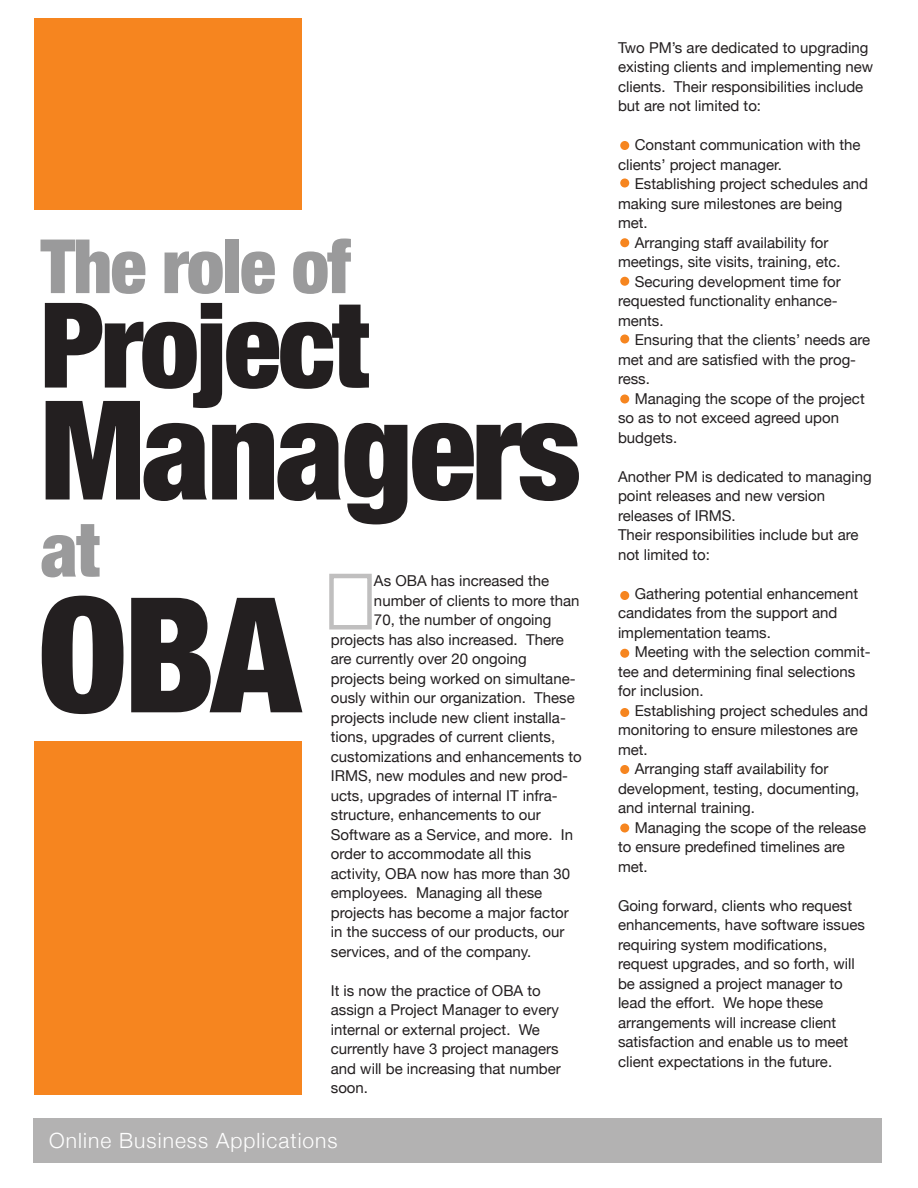
<style>
.page{position:relative;width:918px;height:1188px;background:#fff}
.page>*{position:absolute;margin:0;border:0;box-sizing:border-box;transform-origin:0 0}
.t1{font:900 condensed 160.35px "Helvetica Neue";color:#231f20}
.t2{font:900 condensed 138px "Helvetica Neue";letter-spacing:-.025em;color:#231f20}
.t3{font:900 condensed 118.5px "Helvetica Neue";letter-spacing:-.025em;color:#231f20}
.t4{font:900 condensed 75px "Helvetica Neue";letter-spacing:-.025em;color:#9a9a9b}
.t5{font:300 21px "Helvetica Neue";letter-spacing:.05em;color:#fff}
.t6{font:15px/19.5px "Helvetica Neue";color:#231f20}
</style>
<div class="page">
<div style="left:33px;top:1118px;width:849px;height:44px;background:#b3b2b2"></div>
<div style="left:34px;top:741px;width:268px;height:354px;background:#f6851f"></div>
<div style="left:34px;top:18px;width:268px;height:192px;background:#f6851f"></div>
<div style="left:620px;top:141px;width:9px;height:9px;background:#f6851f;border-radius:50%"></div>
<div style="left:620px;top:178px;width:9px;height:10px;background:#f6851f;border-radius:50%"></div>
<div style="left:620px;top:238px;width:9px;height:9px;background:#f6851f;border-radius:50%"></div>
<div style="left:620px;top:277px;width:9px;height:9px;background:#f6851f;border-radius:50%"></div>
<div style="left:620px;top:334px;width:9px;height:10px;background:#f6851f;border-radius:50%"></div>
<div style="left:620px;top:394px;width:9px;height:10px;background:#f6851f;border-radius:50%"></div>
<div style="left:620px;top:591px;width:9px;height:9px;background:#f6851f;border-radius:50%"></div>
<div style="left:620px;top:649px;width:9px;height:9px;background:#f6851f;border-radius:50%"></div>
<div style="left:620px;top:708px;width:9px;height:9px;background:#f6851f;border-radius:50%"></div>
<div style="left:620px;top:765px;width:9px;height:9px;background:#f6851f;border-radius:50%"></div>
<div style="left:620px;top:824px;width:9px;height:8px;background:#f6851f;border-radius:50%"></div>
<div style="left:329px;top:574px;width:43px;height:56px;border:4px solid #c0bfbf"></div>
<h3 class="t4" style="left:40px;top:220px;width:312px">The role of</h3>
<h3 class="t3" style="left:40px;top:272px;width:330px">Project</h3>
<h2 class="t2" style="left:40px;top:365px;width:542px">Managers</h2>
<h3 class="t4" style="left:40px;top:504px;width:61px">at</h3>
<h1 class="t1" style="left:38px;top:556px;width:264px">OBA</h1>
<p class="t6" style="left:374px;top:571px;width:177px">As OBA has increased the</p>
<p class="t6" style="left:374px;top:590px;width:207px">number of clients to more than</p>
<p class="t6" style="left:374px;top:610px;width:179px">70, the number of ongoing</p>
<p class="t6" style="left:331px;top:629px;width:235px">projects has also increased. There</p>
<p class="t6" style="left:331px;top:649px;width:197px">are currently over 20 ongoing</p>
<p class="t6" style="left:331px;top:668px;width:246px">projects being worked on simultane-</p>
<p class="t6" style="left:331px;top:688px;width:246px">ously within our organization. These</p>
<p class="t6" style="left:331px;top:707px;width:237px">projects include new client installa-</p>
<p class="t6" style="left:331px;top:727px;width:226px">tions, upgrades of current clients,</p>
<p class="t6" style="left:331px;top:746px;width:252px">customizations and enhancements to</p>
<p class="t6" style="left:331px;top:766px;width:239px">IRMS, new modules and new prod-</p>
<p class="t6" style="left:331px;top:785px;width:228px">ucts, upgrades of internal IT infra-</p>
<p class="t6" style="left:331px;top:805px;width:212px">structure, enhancements to our</p>
<p class="t6" style="left:331px;top:824px;width:244px">Software as a Service, and more. In</p>
<p class="t6" style="left:331px;top:844px;width:202px">order to accommodate all this</p>
<p class="t6" style="left:331px;top:863px;width:241px">activity, OBA now has more than 30</p>
<p class="t6" style="left:331px;top:883px;width:213px">employees. Managing all these</p>
<p class="t6" style="left:331px;top:902px;width:239px">projects has become a major factor</p>
<p class="t6" style="left:331px;top:922px;width:235px">in the success of our products, our</p>
<p class="t6" style="left:331px;top:941px;width:202px">services, and of the company.</p>
<p class="t6" style="left:331px;top:980px;width:232px">It is now the practice of OBA to assign a Project Manager to every internal or external project. We currently have 3 project managers and will be increasing that number soon.</p>
<h3 class="t5" style="left:49px;top:1127px;width:290px">Online Business Applications</h3>
<p class="t6" style="left:618px;top:37px;width:257px">Two PM’s are dedicated to upgrading existing clients and implementing new clients. Their responsibilities include but are not limited to:</p>
<p class="t6" style="left:618px;top:135px;width:244px;text-indent:17px">Constant communication with the clients’ project manager.</p>
<p class="t6" style="left:635px;top:174px;width:235px">Establishing project schedules and</p>
<p class="t6" style="left:618px;top:193px;width:226px">making sure milestones are being</p>
<p class="t6" style="left:618px;top:213px;width:31px">met.</p>
<p class="t6" style="left:635px;top:232px;width:195px">Arranging staff availability for</p>
<p class="t6" style="left:618px;top:252px;width:224px">meetings, site visits, training, etc.</p>
<p class="t6" style="left:635px;top:271px;width:208px">Securing development time for</p>
<p class="t6" style="left:618px;top:291px;width:221px">requested functionality enhance-</p>
<p class="t6" style="left:618px;top:310px;width:47px">ments.</p>
<p class="t6" style="left:635px;top:330px;width:237px">Ensuring that the clients’ needs are</p>
<p class="t6" style="left:618px;top:349px;width:240px">met and are satisfied with the prog-</p>
<p class="t6" style="left:618px;top:369px;width:33px">ress.</p>
<p class="t6" style="left:635px;top:388px;width:232px">Managing the scope of the project</p>
<p class="t6" style="left:618px;top:408px;width:223px">so as to not exceed agreed upon</p>
<p class="t6" style="left:618px;top:427px;width:61px">budgets.</p>
<p class="t6" style="left:618px;top:466px;width:255px">Another PM is dedicated to managing point releases and new version releases of IRMS.<br>Their responsibilities include but are not limited to:</p>
<p class="t6" style="left:618px;top:583px;width:242px;text-indent:17px">Gathering potential enhancement candidates from the support and implementation teams.</p>
<p class="t6" style="left:618px;top:642px;width:254px;text-indent:17px">Meeting with the selection commit&shy;tee and determining final selections for inclusion.</p>
<p class="t6" style="left:635px;top:700px;width:235px">Establishing project schedules and</p>
<p class="t6" style="left:618px;top:720px;width:241px">monitoring to ensure milestones are</p>
<p class="t6" style="left:618px;top:739px;width:31px">met.</p>
<p class="t6" style="left:635px;top:759px;width:195px">Arranging staff availability for</p>
<p class="t6" style="left:618px;top:778px;width:243px">development, testing, documenting,</p>
<p class="t6" style="left:618px;top:798px;width:138px">and internal training.</p>
<p class="t6" style="left:635px;top:817px;width:233px">Managing the scope of the release</p>
<p class="t6" style="left:618px;top:837px;width:229px">to ensure predefined timelines are</p>
<p class="t6" style="left:618px;top:856px;width:31px">met.</p>
<p class="t6" style="left:618px;top:895px;width:248px">Going forward, clients who request enhancements, have software issues requiring system modifications, request upgrades, and so forth, will be assigned a project manager to lead the effort. We hope these arrangements will increase client satisfaction and enable us to meet client expectations in the future.</p>
</div>
